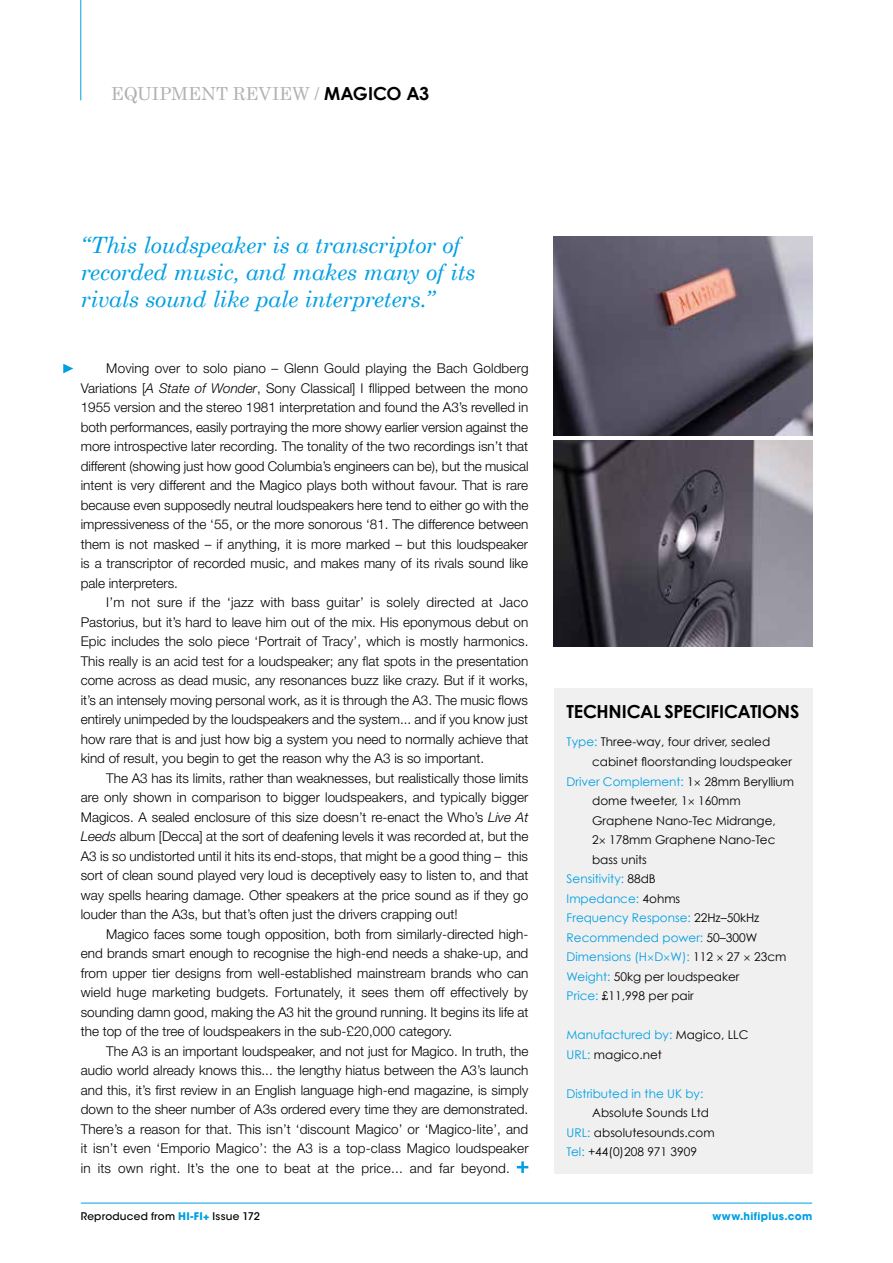
<style>
.page{position:relative;width:893px;height:1263px;background:#fff}
.page>*{position:absolute;margin:0;border:0;box-sizing:border-box;transform-origin:0 0}
.t1{font:italic 22.5px/27px "Century Schoolbook";letter-spacing:-.01em;color:#009fe3}
.t2{font:18px "Century Schoolbook";letter-spacing:-.005em;color:#b3b2b2}
.t3{font:700 18px "Century Gothic";letter-spacing:-.015em;color:#000}
.t4{font:300 13.5px/19.5px "Helvetica Neue LT Std";color:#000;text-align:justify}
.t5{font:12px/19.5px "Century Gothic";color:#000}
.t6{font:12px "Century Gothic";color:#009fe3}
.t7{font:500 10.5px "ITC Avant Garde Std";letter-spacing:.02em;color:#000}
.t8{font:700 10.5px "ITC Avant Garde Std";letter-spacing:.03em;color:#009fe3}
.s1{font-family:"Century Gothic";font-weight:700;color:#000}
.s2{font-style:italic}
.s3{color:#009fe3}
.s4{color:#000}
.s5{font-family:"Helvetica Neue LT Std";font-weight:300;color:#000}
.s6{font-family:"Helvetica Neue LT Std";font-weight:300}
.s7{font-weight:700;color:#009fe3}
</style>
<div class="page">
<svg style="left:517px;top:1161px;width:11px;height:12px"></svg>
<div style="left:554px;top:688px;width:258px;height:485px;background:#f0f0f0"></div>
<svg style="left:63px;top:364px;width:10px;height:9px"></svg>
<img style="left:554px;top:237px;width:258px;height:199px">
<img style="left:554px;top:440px;width:258px;height:206px">
<hr style="left:81px;top:1203px;width:731px;height:1px;background:#009fe3">
<hr style="left:80px;top:0;width:1px;height:100px;background:#009fe3">
<h2 class="t2" style="left:111px;top:83px;width:320px">EQUIPMENT REVIEW / <span class="s1">MAGICO A3</span></h2>
<h1 class="t1" style="left:81px;top:231px;width:396px">“This loudspeaker is a transcriptor of recorded music, and makes many of its rivals sound like pale interpreters.”</h1>
<p class="t4" style="left:81px;top:358px;width:449px;text-indent:26px">Moving over to solo piano – Glenn Gould playing the Bach Goldberg Variations [<span class="s2">A State of Wonder</span>, Sony Classical] I fllipped between the mono 1955 version and the stereo 1981 interpretation and found the A3’s revelled in both performances, easily portraying the more showy earlier version against the more introspective later recording. The tonality of the two recordings isn’t that different (showing just how good Columbia’s engineers can be), but the musical intent is very different and the Magico plays both without favour. That is rare because even supposedly neutral loudspeakers here tend to either go with the impressiveness of the ‘55, or the more sonorous ‘81. The difference between them is not masked – if anything, it is more marked – but this loudspeaker is a transcriptor of recorded music, and makes many of its rivals sound like pale interpreters.</p>
<p class="t4" style="left:81px;top:592px;width:449px;text-indent:26px">I’m not sure if the ‘jazz with bass guitar’ is solely directed at Jaco Pastorius, but it’s hard to leave him out of the mix. His eponymous debut on Epic includes the solo piece ‘Portrait of Tracy’, which is mostly harmonics.<br>This really is an acid test for a loudspeaker; any flat spots in the presentation come across as dead music, any resonances buzz like crazy. But if it works, it’s an intensely moving personal work, as it is through the A3. The music flows entirely unimpeded by the loudspeakers and the system... and if you know just how rare that is and just how big a system you need to normally achieve that kind of result, you begin to get the reason why the A3 is so important.</p>
<p class="t4" style="left:81px;top:768px;width:449px;text-indent:26px">The A3 has its limits, rather than weaknesses, but realistically those limits are only shown in comparison to bigger loudspeakers, and typically bigger Magicos. A sealed enclosure of this size doesn’t re-enact the Who’s <span class="s2">Live At Leeds</span> album [Decca] at the sort of deafening levels it was recorded at, but the A3 is so undistorted until it hits its end-stops, that might be a good thing – this sort of clean sound played very loud is deceptively easy to listen to, and that way spells hearing damage. Other speakers at the price sound as if they go louder than the A3s, but that’s often just the drivers crapping out!</p>
<p class="t4" style="left:81px;top:924px;width:449px;text-indent:26px">Magico faces some tough opposition, both from similarly-directed high&shy;end brands smart enough to recognise the high-end needs a shake-up, and from upper tier designs from well-established mainstream brands who can wield huge marketing budgets. Fortunately, it sees them off effectively by sounding damn good, making the A3 hit the ground running. It begins its life at the top of the tree of loudspeakers in the sub-£20,000 category.</p>
<p class="t4" style="left:81px;top:1041px;width:449px;text-indent:26px">The A3 is an important loudspeaker, and not just for Magico. In truth, the audio world already knows this... the lengthy hiatus between the A3’s launch and this, it’s first review in an English language high-end magazine, is simply down to the sheer number of A3s ordered every time they are demonstrated.<br>There’s a reason for that. This isn’t ‘discount Magico’ or ‘Magico-lite’, and it isn’t even ‘Emporio Magico’: the A3 is a top-class Magico loudspeaker in its own right. It’s the one to beat at the price... and far beyond.</p>
<h2 class="t3" style="left:567px;top:701px;width:234px">TECHNICAL SPECIFICATIONS</h2>
<p class="t5" style="left:567px;top:732px;width:205px"><span class="s3">Type:</span> Three-way, four driver, sealed</p>
<p class="t5" style="left:592px;top:752px;width:201px">cabinet floorstanding loudspeaker</p>
<p class="t6" style="left:567px;top:774px;width:229px">Driver Complement: <span class="s4">1</span><span class="s5">×</span> <span class="s4">28mm Beryllium</span></p>
<p class="t5" style="left:592px;top:791px;width:150px">dome tweeter, 1<span class="s6">×</span> 160mm</p>
<p class="t5" style="left:592px;top:810px;width:185px">Graphene Nano-Tec Midrange,</p>
<p class="t5" style="left:592px;top:830px;width:185px">2<span class="s6">×</span> 178mm Graphene Nano-Tec</p>
<p class="t5" style="left:592px;top:849px;width:56px">bass units</p>
<p class="t6" style="left:567px;top:871px;width:91px">Sensitivity: <span class="s4">88dB</span></p>
<p class="t6" style="left:567px;top:891px;width:115px">Impedance: <span class="s4">4ohms</span></p>
<p class="t6" style="left:567px;top:910px;width:194px">Frequency Response: <span class="s4">22Hz–50kHz</span></p>
<p class="t6" style="left:567px;top:930px;width:192px">Recommended power: <span class="s4">50–300W</span></p>
<p class="t6" style="left:567px;top:949px;width:221px">Dimensions (H<span class="s6">×</span>D<span class="s6">×</span>W): <span class="s4">112</span> <span class="s5">×</span> <span class="s4">27</span> <span class="s5">×</span> <span class="s4">23cm</span></p>
<p class="t5" style="left:567px;top:966px;width:174px"><span class="s3">Weight:</span> 50kg per loudspeaker</p>
<p class="t5" style="left:567px;top:986px;width:129px"><span class="s3">Price:</span> £11,998 per pair</p>
<p class="t5" style="left:567px;top:1025px;width:183px"><span class="s3">Manufactured by:</span> Magico, LLC<br><span class="s3">URL:</span> magico.net</p>
<p class="t6" style="left:567px;top:1086px;width:138px">Distributed in the UK by:</p>
<p class="t5" style="left:567px;top:1103px;width:149px;text-indent:26px">Absolute Sounds Ltd<br><span class="s3">URL:</span> absolutesounds.com<br><span class="s3">Tel:</span> +44(0)208 971 3909</p>
<p class="t7" style="left:81px;top:1210px;width:181px">Reproduced from <span class="s7">HI-FI+</span> Issue 172</p>
<p class="t8" style="left:712px;top:1210px;width:101px">www.hifiplus.com</p>
</div>
